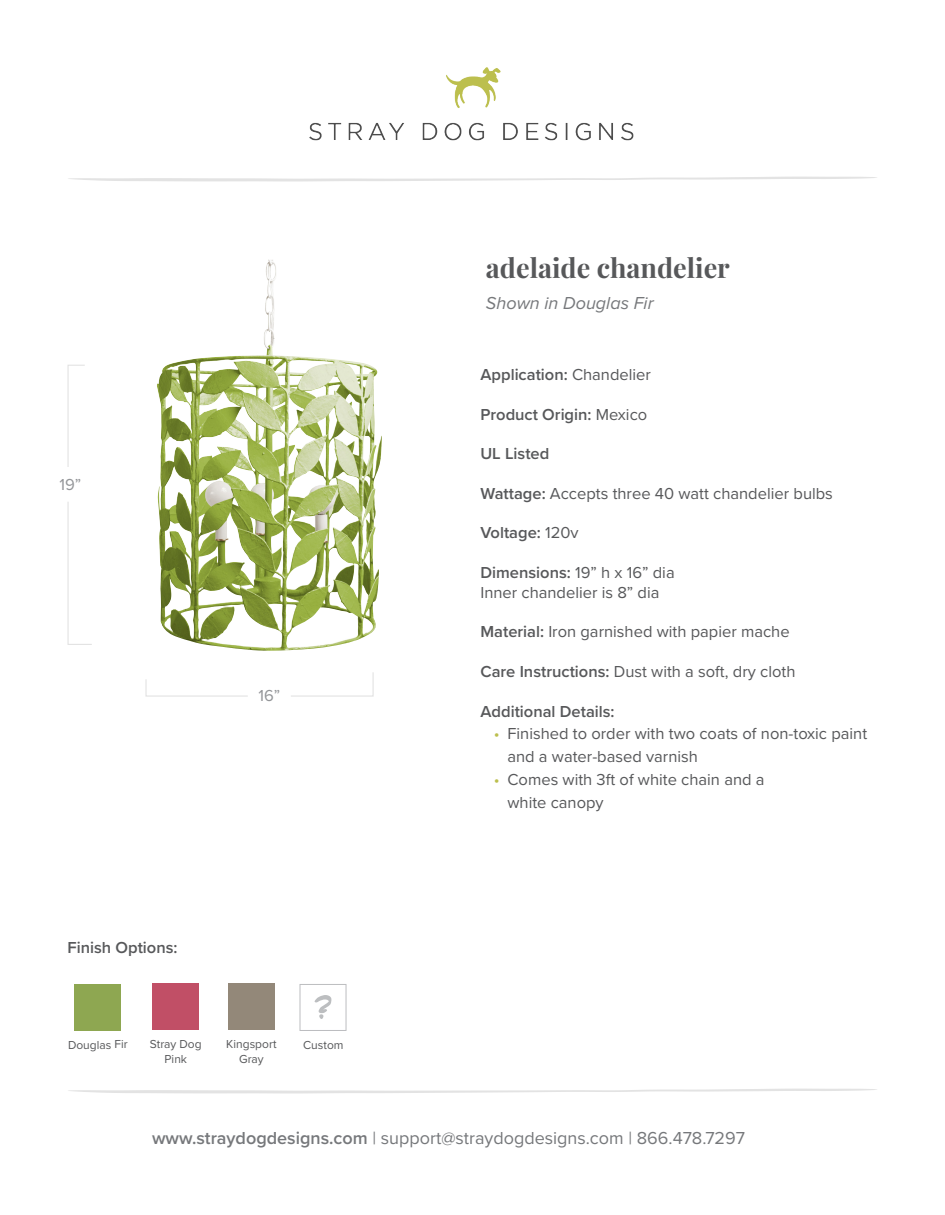
<style>
.page{position:relative;width:945px;height:1215px;background:#fff}
.page>*{position:absolute;margin:0;border:0;box-sizing:border-box;transform-origin:0 0}
.Paragraph_Style_1{font:27px "Playfair Display";color:#57585a}
.t1{font:18px "Proxima Nova";color:#76787b}
.t2{font:italic 18px "Proxima Nova";color:#76787b}
.t3{font:16.5px/22.8px "Proxima Nova";color:#57585a}
.t4{font:600 16.5px "Proxima Nova";color:#57585a}
.t5{font:16.5px "Proxima Nova";color:#939598}
.t6{font:12px/14.4px "Proxima Nova";letter-spacing:-.005em;color:#57585a;text-align:center}
.s1{font-weight:400}
.s2{font-weight:600}
.s3{color:#bcbf4e}
</style>
<div class="page">
<img style="left:309px;top:68px;width:325px;height:73px">
<svg style="left:68px;top:177px;width:809px;height:5px"></svg>
<svg style="left:68px;top:1089px;width:809px;height:5px"></svg>
<svg style="left:145px;top:679px;width:103px;height:18px"></svg>
<svg style="left:67px;top:365px;width:18px;height:102px"></svg>
<svg style="left:67px;top:502px;width:25px;height:143px"></svg>
<svg style="left:291px;top:672px;width:83px;height:25px"></svg>
<div style="left:75px;top:984px;width:46px;height:46px;background:#8ea751"></div>
<div style="left:300px;top:984px;width:46px;height:47px;background:#fff;border:1px solid #bcbdc0"></div>
<svg style="left:315px;top:995px;width:17px;height:24px"></svg>
<div style="left:153px;top:984px;width:46px;height:46px;background:#c14f66"></div>
<div style="left:228px;top:984px;width:46px;height:46px;background:#938879"></div>
<img style="left:157px;top:260px;width:225px;height:391px">
<p class="t5" style="left:60px;top:472px;width:23px">19”</p>
<p class="t5" style="left:258px;top:683px;width:23px">16”</p>
<p class="t4" style="left:68px;top:935px;width:112px">Finish Options:</p>
<p class="t6" style="left:226px;top:1036px;width:52px">Kingsport<br>Gray</p>
<p class="t6" style="left:68px;top:1037px;width:61px">Douglas Fir</p>
<p class="t6" style="left:150px;top:1037px;width:53px">Stray Dog</p>
<p class="t6" style="left:303px;top:1038px;width:42px">Custom</p>
<p class="t6" style="left:165px;top:1051px;width:24px">Pink</p>
<p class="Paragraph_Style_1" style="left:486px;top:247px;width:245px">adelaide chandelier</p>
<p class="t2" style="left:486px;top:293px;width:169px">Shown in Douglas Fir</p>
<p class="t4" style="left:480px;top:362px;width:172px">Application: <span class="s1">Chandelier</span></p>
<p class="t4" style="left:480px;top:402px;width:168px">Product Origin: <span class="s1">Mexico</span></p>
<p class="t4" style="left:480px;top:441px;width:70px">UL Listed</p>
<p class="t3" style="left:480px;top:481px;width:354px"><span class="s2">Wattage:</span> Accepts three 40 watt chandelier bulbs</p>
<p class="t4" style="left:480px;top:521px;width:100px">Voltage: <span class="s1">120v</span></p>
<p class="t3" style="left:480px;top:562px;width:196px;line-height:19.8px"><span class="s2">Dimensions:</span> 19” h x 16” dia<br>Inner chandelier is 8” dia</p>
<p class="t3" style="left:480px;top:620px;width:311px"><span class="s2">Material:</span> Iron garnished with papier mache</p>
<p class="t3" style="left:480px;top:659px;width:316px"><span class="s2">Care Instructions:</span> Dust with a soft, dry cloth</p>
<p class="t4" style="left:480px;top:699px;width:136px">Additional Details:</p>
<p class="t3" style="left:507px;top:722px;width:361px;text-indent:-14px"><span class="s3">•</span> Finished to order with two coats of non-toxic paint and a water-based varnish</p>
<p class="t3" style="left:507px;top:767px;width:259px;text-indent:-14px"><span class="s3">•</span> Comes with 3ft of white chain and a white canopy</p>
<p class="t1" style="left:152px;top:1125px;width:595px"><span class="s2">www.straydogdesigns.com</span> | support@straydogdesigns.com | 866.478.7297</p>
</div>
